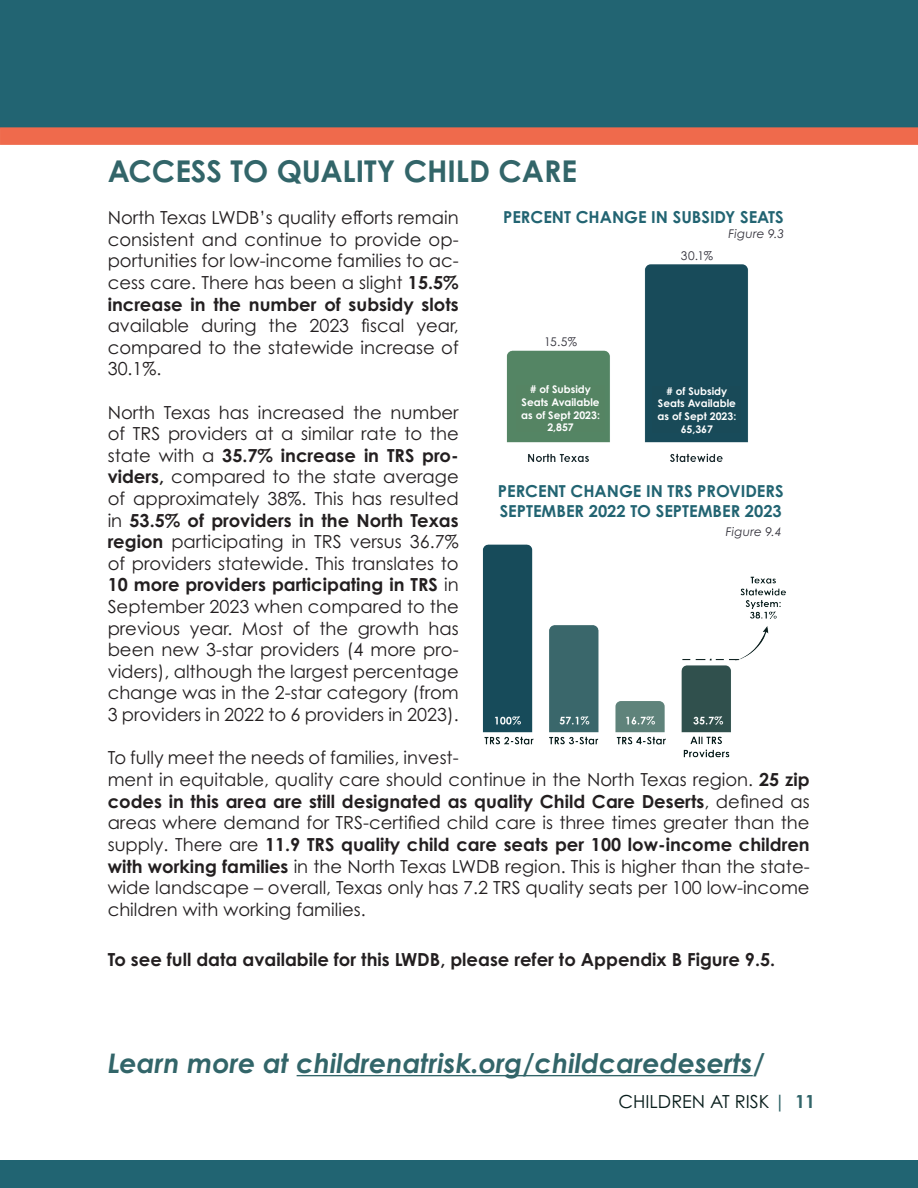
<style>
.page{position:relative;width:918px;height:1188px;background:#fff}
.page>*{position:absolute;margin:0;border:0;box-sizing:border-box;transform-origin:0 0}
.t1{font:700 30px "Century Gothic Pro";color:#326569}
.t2{font:italic 700 27px "Century Gothic Pro";color:#326569}
.t3{font:18px/21.6px "Century Gothic Pro";color:#231f20;text-align:justify}
.t4{font:700 18px "Century Gothic Pro";color:#231f20}
.t5{font:18px "Century Gothic Pro";color:#081d1b}
.t6{font:700 16.5px/19.8px "Century Gothic Pro";color:#226472}
.t7{font:italic 12px "Century Gothic Pro";letter-spacing:.02em;color:#31303a}
.t8{font:12px "Century Gothic Pro";color:#31303a}
.t9{font:700 10.5px/12.6px "Century Gothic Pro";color:#fff;text-align:center}
.s1{font-weight:700}
.s2{font-weight:700;color:#326569}
</style>
<div class="page">
<div style="left:0;top:1160px;width:918px;height:28px;background:#216472"></div>
<hr style="left:297px;top:1075px;width:456px;height:1px;background:#326569">
<img style="left:0;top:0;width:917px;height:145px">
<img style="left:506px;top:264px;width:242px;height:199px">
<img style="left:482px;top:544px;width:304px;height:214px">
<div style="left:516px;top:385px;width:89px;height:47px;background:#558463"></div>
<div style="left:653px;top:386px;width:88px;height:47px;background:#194a58"></div>
<div style="left:540px;top:334px;width:41px;height:15px;background:#fff"></div>
<h1 class="t1" style="left:108px;top:152px;width:471px">ACCESS TO QUALITY CHILD CARE</h1>
<p class="t3" style="left:108px;top:207px;width:353px">North Texas LWDB’s quality efforts remain consistent and continue to provide op&shy;portunities for low-income families to ac&shy;cess care. There has been a slight <span class="s1">15.5% increase in the number of subsidy slots</span></p>
<p class="t3" style="left:108px;top:315px;width:352px">available during the 2023 fiscal year, compared to the statewide increase of 30.1%.</p>
<p class="t3" style="left:108px;top:401px;width:353px">North Texas has increased the number of TRS providers at a similar rate to the state with a <span class="s1">35.7% increase in TRS pro&shy;viders,</span> compared to the state average of approximately 38%. This has resulted in <span class="s1">53.5% of providers in the North Texas region</span> participating in TRS versus 36.7% of providers statewide. This translates to <span class="s1">10 more providers participating in TRS</span> in September 2023 when compared to the previous year. Most of the growth has been new 3-star providers (4 more pro&shy;viders), although the largest percentage change was in the 2-star category (from 3 providers in 2022 to 6 providers in 2023).</p>
<p class="t3" style="left:108px;top:747px;width:353px">To fully meet the needs of families, invest-</p>
<p class="t6" style="left:503px;top:207px;width:282px">PERCENT CHANGE IN SUBSIDY SEATS</p>
<p class="t7" style="left:728px;top:226px;width:57px">Figure 9.3</p>
<p class="t8" style="left:544px;top:334px;width:34px">15.5%</p>
<p class="t8" style="left:681px;top:249px;width:34px">30.1%</p>
<p class="t9" style="left:521px;top:383px;width:80px"># of Subsidy<br>Seats Available as of Sept 2023:<br>2,857</p>
<p class="t9" style="left:658px;top:385px;width:80px"># of Subsidy<br>Seats Available as of Sept 2023:<br>65,367</p>
<p class="t6" style="left:498px;top:481px;width:287px">PERCENT CHANGE IN TRS PROVIDERS<br>SEPTEMBER 2022 TO SEPTEMBER 2023</p>
<p class="t7" style="left:726px;top:524px;width:57px">Figure 9.4</p>
<p class="t3" style="left:108px;top:769px;width:704px">ment in equitable, quality care should continue in the North Texas region. <span class="s1">25 zip codes in this area are still designated as quality Child Care Deserts</span>, defined as areas where demand for TRS-certified child care is three times greater than the supply. There are <span class="s1">11.9 TRS quality child care seats per 100 low-income children with working families</span> in the North Texas LWDB region. This is higher than the state&shy;wide landscape – overall, Texas only has 7.2 TRS quality seats per 100 low-income children with working families.</p>
<p class="t4" style="left:108px;top:948px;width:669px">To see full data availabile for this LWDB, please refer to Appendix B Figure 9.5.</p>
<h2 class="t2" style="left:108px;top:1046px;width:659px">Learn more at childrenatrisk.org/childcaredeserts/</h2>
<p class="t5" style="left:619px;top:1091px;width:198px">CHILDREN AT RISK <span class="s2">| 11</span></p>
</div>
